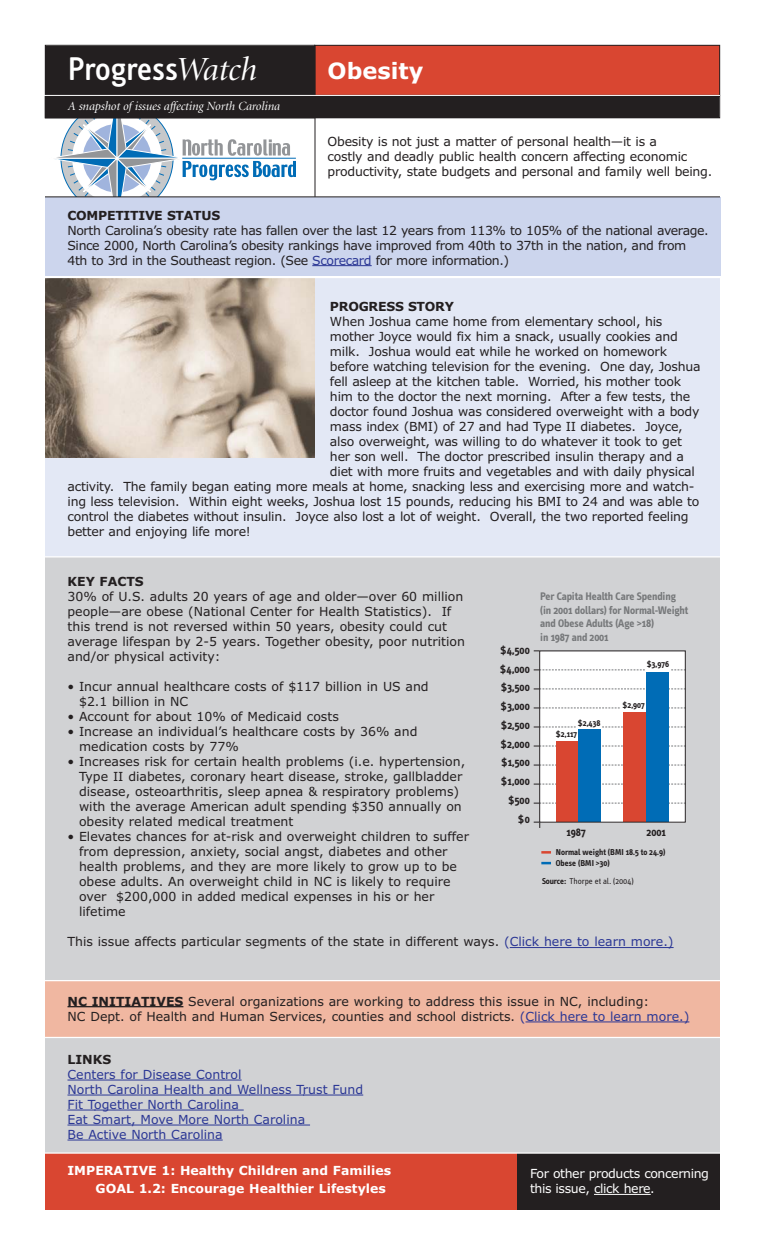
<style>
.page{position:relative;width:765px;height:1260px;background:#fff}
.page>*{position:absolute;margin:0;border:0;box-sizing:border-box;transform-origin:0 0}
.t1{font:500 33.75px "Info Text";color:#fff}
.t2{font:700 22.5px "Verdana";color:#fff}
.t3{font:12.5px/15px "Verdana";letter-spacing:-.02em;color:#231f20}
.t4{font:12.5px/15px "Verdana";color:#231f20}
.t5{font:12.5px/15px "Verdana";color:#2b3795}
.t6{font:700 12.5px/18.8px "Verdana";color:#fff}
.t7{font:12.5px/15px "Verdana";letter-spacing:-.03em;color:#fff}
.t8{font:italic 12.5px "Minion Display";color:#fff}
.t9{font:700 12.5px "Verdana";letter-spacing:-.02em;color:#231f20}
.t10{font:700 12.5px "Verdana";color:#231f20}
.t11{font:700 11.25px/13.8px "Info Text";letter-spacing:-.01em;color:#76787a}
.t12{font:700 11.25px/18.8px "Info Text";color:#231f20;text-align:right}
.t13{font:700 8.75px/11px "Info Text";color:#231f20}
.t14{font:8.75px "Info Text";color:#231f20}
.s1{font-family:"Minion Display";font-weight:400;font-style:italic}
.s2{color:#2b3795}
.s3{font-weight:700}
</style>
<div class="page">
<div style="left:45px;top:197px;width:675px;height:79px;background:#ccd5ed"></div>
<svg style="left:44px;top:115px;width:252px;height:82px"></svg>
<hr style="left:182px;top:158px;width:114px;height:1px;background:#006cb6">
<div style="left:315px;top:45px;width:405px;height:50px;background:#d94631"></div>
<div style="left:314px;top:45px;width:406px;height:51px;border:1px solid #231f20"></div>
<div style="left:45px;top:278px;width:675px;height:279px;background:#e3e8f5"></div>
<div style="left:46px;top:46px;width:268px;height:72px;background:#231f20"></div>
<div style="left:45px;top:45px;width:270px;height:73px;border:1px solid #231f20"></div>
<div style="left:46px;top:96px;width:673px;height:22px;background:#231f20"></div>
<div style="left:45px;top:1153px;width:471px;height:56px;background:#d94631"></div>
<div style="left:518px;top:1153px;width:202px;height:56px;background:#231f20"></div>
<hr style="left:312px;top:265px;width:60px;height:1px;background:#2b3795">
<img style="left:45px;top:278px;width:270px;height:180px">
<hr style="left:315px;top:45px;width:1px;height:152px;background:#231f20">
<div style="left:45px;top:1007px;width:675px;height:146px;background:#d1d2d4"></div>
<hr style="left:68px;top:1080px;width:174px;height:1px;background:#2b3795">
<hr style="left:68px;top:1095px;width:182px;height:1px;background:#2b3795">
<hr style="left:249px;top:1095px;width:55px;height:1px;background:#2b3795">
<hr style="left:303px;top:1095px;width:60px;height:1px;background:#2b3795">
<svg style="left:68px;top:1110px;width:26px;height:1px"></svg>
<hr style="left:94px;top:1110px;width:150px;height:1px;background:#2b3795">
<hr style="left:68px;top:1125px;width:91px;height:1px;background:#2b3795">
<hr style="left:166px;top:1125px;width:144px;height:1px;background:#2b3795">
<hr style="left:68px;top:1140px;width:51px;height:1px;background:#2b3795">
<hr style="left:119px;top:1140px;width:104px;height:1px;background:#2b3795">
<hr style="left:42px;top:95px;width:678px;height:1px;background:#fff">
<hr style="left:45px;top:197px;width:675px;height:1px;background:#231f20">
<hr style="left:45px;top:1152px;width:675px;height:2px;background:#fff">
<div style="left:45px;top:557px;width:675px;height:424px;background:#d1d2d4"></div>
<div style="left:45px;top:981px;width:675px;height:57px;background:#f0b7a1"></div>
<hr style="left:510px;top:947px;width:164px;height:1px;background:#2b3795">
<hr style="left:68px;top:1006px;width:115px;height:1px;background:#231f20">
<hr style="left:526px;top:1022px;width:163px;height:1px;background:#2b3795">
<hr style="left:45px;top:980px;width:675px;height:1px;background:#fff">
<hr style="left:45px;top:1037px;width:675px;height:1px;background:#fff">
<hr style="left:45px;top:556px;width:675px;height:2px;background:#fff">
<hr style="left:594px;top:1194px;width:57px;height:1px;background:#fff">
<div style="left:539px;top:651px;width:147px;height:171px;background:#fff"></div>
<svg style="left:534px;top:727px;width:150px;height:1px"></svg>
<svg style="left:534px;top:746px;width:150px;height:1px"></svg>
<svg style="left:534px;top:765px;width:150px;height:1px"></svg>
<svg style="left:534px;top:784px;width:150px;height:1px"></svg>
<svg style="left:534px;top:803px;width:150px;height:1px"></svg>
<svg style="left:534px;top:708px;width:150px;height:1px"></svg>
<svg style="left:534px;top:689px;width:150px;height:1px"></svg>
<svg style="left:534px;top:670px;width:150px;height:1px"></svg>
<svg style="left:541px;top:851px;width:10px;height:3px"></svg>
<svg style="left:541px;top:862px;width:10px;height:2px"></svg>
<div style="left:556px;top:742px;width:23px;height:80px;background:#d94631"></div>
<div style="left:579px;top:730px;width:22px;height:92px;background:#006cb6"></div>
<div style="left:624px;top:712px;width:22px;height:110px;background:#d94631"></div>
<div style="left:646px;top:672px;width:23px;height:150px;background:#006cb6"></div>
<div style="left:539px;top:651px;width:147px;height:171px;border:1px solid #231f20"></div>
<div style="left:576px;top:719px;width:26px;height:9px;background:#fff"></div>
<div style="left:621px;top:702px;width:25px;height:9px;background:#fff"></div>
<div style="left:646px;top:661px;width:24px;height:10px;background:#fff"></div>
<h1 class="t1" style="left:68px;top:56px;width:190px">Progress<span class="s1">Watch</span></h1>
<h2 class="t2" style="left:328px;top:62px;width:97px">Obesity</h2>
<p class="t8" style="left:67px;top:101px;width:214px">A snapshot of issues affecting North Carolina</p>
<p class="t3" style="left:328px;top:135px;width:386px">Obesity is not just a matter of personal health—it is a<br>costly and deadly public health concern affecting economic productivity, state budgets and personal and family well being.</p>
<p class="t9" style="left:68px;top:210px;width:154px">COMPETITIVE STATUS</p>
<p class="t3" style="left:68px;top:224px;width:643px">North Carolina’s obesity rate has fallen over the last 12 years from 113% to 105% of the national average.<br>Since 2000, North Carolina’s obesity rankings have improved from 40th to 37th in the nation, and from<br>4th to 3rd in the Southeast region. (See <span class="s2">Scorecard</span> for more information.)</p>
<p class="t9" style="left:330px;top:302px;width:125px">PROGRESS STORY</p>
<p class="t3" style="left:330px;top:315px;width:334px">When Joshua came home from elementary school, his</p>
<p class="t3" style="left:330px;top:330px;width:349px">mother Joyce would fix him a snack, usually cookies and</p>
<p class="t3" style="left:330px;top:345px;width:339px">milk. Joshua would eat while he worked on homework</p>
<p class="t3" style="left:330px;top:360px;width:372px">before watching television for the evening. One day, Joshua</p>
<p class="t3" style="left:330px;top:375px;width:353px">fell asleep at the kitchen table. Worried, his mother took</p>
<p class="t3" style="left:330px;top:390px;width:362px">him to the doctor the next morning. After a few tests, the</p>
<p class="t3" style="left:330px;top:405px;width:371px">doctor found Joshua was considered overweight with a body</p>
<p class="t3" style="left:330px;top:420px;width:354px">mass index (BMI) of 27 and had Type II diabetes. Joyce,</p>
<p class="t3" style="left:330px;top:435px;width:353px">also overweight, was willing to do whatever it took to get</p>
<p class="t3" style="left:330px;top:450px;width:356px">her son well. The doctor prescribed insulin therapy and a</p>
<p class="t3" style="left:330px;top:465px;width:367px">diet with more fruits and vegetables and with daily physical</p>
<p class="t3" style="left:67px;top:480px;width:628px">activity. The family began eating more meals at home, snacking less and exercising more and watch-</p>
<p class="t3" style="left:67px;top:495px;width:634px">ing less television. Within eight weeks, Joshua lost 15 pounds, reducing his BMI to 24 and was able to</p>
<p class="t3" style="left:67px;top:510px;width:623px">control the diabetes without insulin. Joyce also lost a lot of weight. Overall, the two reported feeling</p>
<p class="t3" style="left:67px;top:525px;width:185px">better and enjoying life more!</p>
<p class="t10" style="left:68px;top:577px;width:78px">KEY FACTS</p>
<p class="t4" style="left:68px;top:590px;width:399px">30% of U.S. adults 20 years of age and older—over 60 million people—are obese (National Center for Health Statistics). If this trend is not reversed within 50 years, obesity could cut average lifespan by 2-5 years. Together obesity, poor nutrition and/or physical activity:</p>
<p class="t4" style="left:79px;top:680px;width:351px;text-indent:-12px">• Incur annual healthcare costs of $117 billion in US and $2.1 billion in NC</p>
<p class="t4" style="left:68px;top:710px;width:273px">• Account for about 10% of Medicaid costs</p>
<p class="t4" style="left:79px;top:725px;width:340px;text-indent:-12px">• Increase an individual’s healthcare costs by 36% and medication costs by 77%</p>
<p class="t4" style="left:79px;top:755px;width:388px;text-indent:-12px">• Increases risk for certain health problems (i.e. hypertension, Type II diabetes, coronary heart disease, stroke, gallbladder disease, osteoarthritis, sleep apnea &amp; respiratory problems) with the average American adult spending $350 annually on obesity related medical treatment</p>
<p class="t4" style="left:79px;top:830px;width:392px;text-indent:-12px">• Elevates chances for at-risk and overweight children to suffer from depression, anxiety, social angst, diabetes and other health problems, and they are more likely to grow up to be obese adults. An overweight child in NC is likely to require over $200,000 in added medical expenses in his or her lifetime</p>
<p class="t4" style="left:68px;top:935px;width:608px">This issue affects particular segments of the state in different ways. <span class="s2">(Click here to learn more.)</span></p>
<p class="t11" style="left:540px;top:590px;width:150px">Per Capita Health Care Spending (in 2001 dollars) for Normal-Weight and Obese Adults (Age &gt;18)<br>in 1987 and 2001</p>
<p class="t12" style="left:500px;top:642px;width:32px">$4,500 $4,000 $3,500 $3,000 $2,500 $2,000 $1,500 $1,000 $500 $0</p>
<p class="t13" style="left:646px;top:660px;width:24px">$3,976</p>
<p class="t13" style="left:622px;top:701px;width:24px">$2,907</p>
<p class="t13" style="left:577px;top:718px;width:24px">$2,438</p>
<p class="t13" style="left:555px;top:730px;width:23px">$2,117</p>
<p class="t12" style="left:566px;top:824px;width:21px">1987</p>
<p class="t12" style="left:647px;top:824px;width:21px">2001</p>
<p class="t13" style="left:556px;top:848px;width:111px">Normal weight (BMI 18.5 to 24.9)<br>Obese (BMI &gt;30)</p>
<p class="t14" style="left:542px;top:878px;width:93px"><span class="s3">Source:</span> Thorpe et al. (2004)</p>
<p class="t4" style="left:67px;top:995px;width:623px"><span class="s3">NC INITIATIVES</span> Several organizations are working to address this issue in NC, including:<br>NC Dept. of Health and Human Services, counties and school districts. <span class="s2">(Click here to learn more.)</span></p>
<p class="t9" style="left:68px;top:1054px;width:45px">LINKS</p>
<p class="t5" style="left:68px;top:1068px;width:297px">Centers for Disease Control<br>North Carolina Health and Wellness Trust Fund<br>Fit Together North Carolina<br>Eat Smart, Move More North Carolina<br>Be Active North Carolina</p>
<p class="t6" style="left:96px;top:1162px;width:297px;text-indent:-28px">IMPERATIVE 1: Healthy Children and Families<br>GOAL 1.2: Encourage Healthier Lifestyles</p>
<p class="t7" style="left:530px;top:1167px;width:181px">For other products concerning this issue, click here.</p>
</div>
